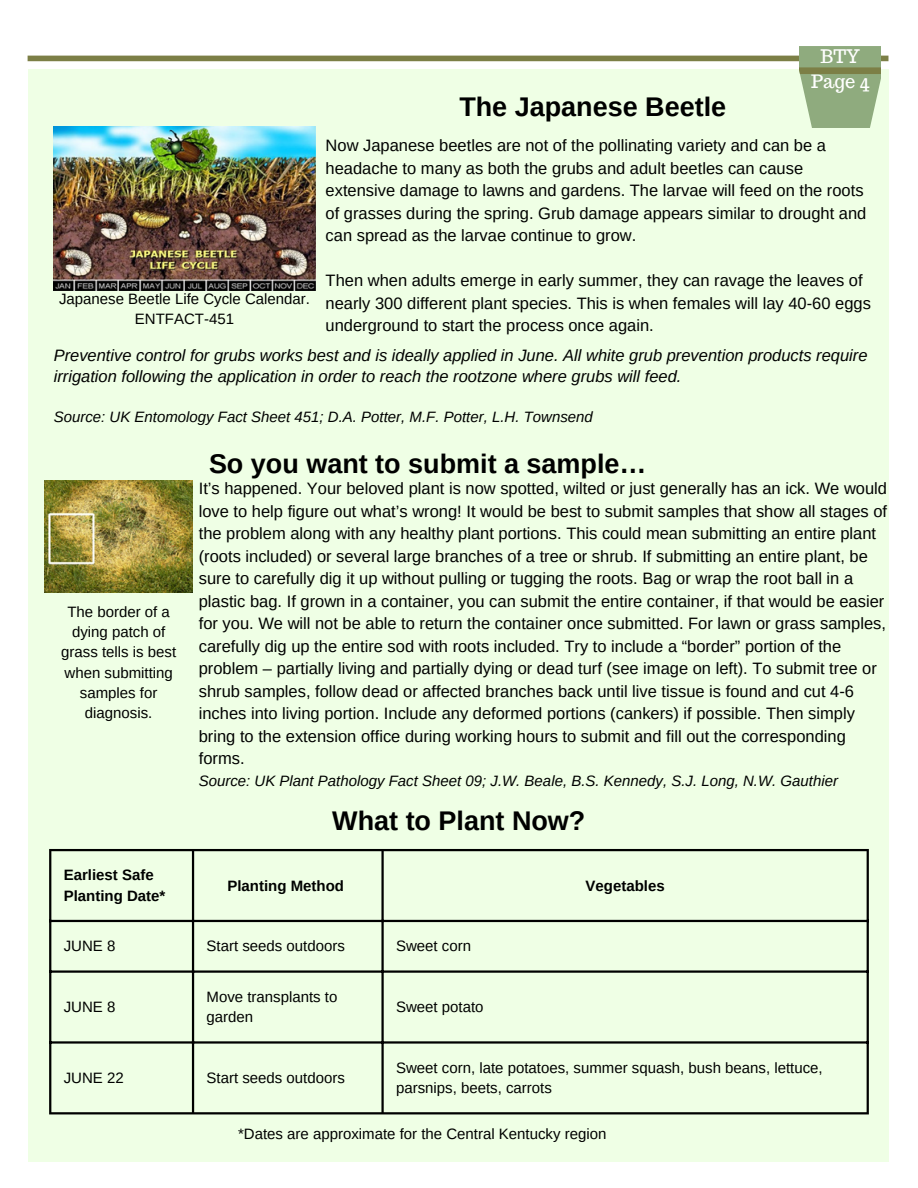
<style>
.page{position:relative;width:918px;height:1188px;background:#fff}
.page>*{position:absolute;margin:0;border:0;box-sizing:border-box;transform-origin:0 0}
.t1{font:700 27px "Arimo";color:#000}
.t2{font:18.3px/24.8px "Trocchi";color:#fff;text-align:center}
.t3{font:16.5px/22.5px "Arimo";color:#000}
.t4{font:italic 16.5px/20.2px "Arimo";color:#000}
.t5{font:15px/20.2px "Arimo";color:#000}
.t6{font:italic 15px "Arimo";color:#000}
.t7{font:700 15px/20.2px "Arimo";color:#000}
</style>
<div class="page">
<div style="left:28px;top:56px;width:860px;height:5px;background:#7c7f46"></div>
<div style="left:29px;top:69px;width:860px;height:1093px;background:#efffe5"></div>
<svg style="left:800px;top:46px;width:81px;height:82px;background:#96af82"></svg>
<hr style="left:49px;top:851px;width:2px;height:261px;background:#000">
<hr style="left:192px;top:851px;width:2px;height:261px;background:#000">
<hr style="left:381px;top:851px;width:3px;height:261px;background:#000">
<hr style="left:867px;top:851px;width:2px;height:261px;background:#000">
<hr style="left:49px;top:849px;width:820px;height:2px;background:#000">
<hr style="left:49px;top:920px;width:820px;height:2px;background:#000">
<hr style="left:49px;top:970px;width:820px;height:3px;background:#000">
<hr style="left:49px;top:1041px;width:820px;height:3px;background:#000">
<hr style="left:49px;top:1112px;width:820px;height:2px;background:#000">
<img style="left:45px;top:480px;width:147px;height:113px">
<img style="left:54px;top:126px;width:262px;height:165px">
<p class="t2" style="left:811px;top:44px;width:60px">BTY<br>Page 4</p>
<p class="t1" style="left:459px;top:92px;width:268px">The Japanese Beetle</p>
<p class="t3" style="left:326px;top:134px;width:542px">Now Japanese beetles are not of the pollinating variety and can be a headache to many as both the grubs and adult beetles can cause extensive damage to lawns and gardens. The larvae will feed on the roots of grasses during the spring. Grub damage appears similar to drought and can spread as the larvae continue to grow.</p>
<p class="t3" style="left:326px;top:269px;width:547px">Then when adults emerge in early summer, they can ravage the leaves of nearly 300 different plant species. This is when females will lay 40-60 eggs underground to start the process once again.</p>
<p class="t4" style="left:54px;top:346px;width:815px">Preventive control for grubs works best and is ideally applied in June. All white grub prevention products require irrigation following the application in order to reach the rootzone where grubs will feed.</p>
<p class="t6" style="left:54px;top:409px;width:541px">Source: UK Entomology Fact Sheet 451; D.A. Potter, M.F. Potter, L.H. Townsend</p>
<p class="t5" style="left:59px;top:288px;width:252px;text-align:center">Japanese Beetle Life Cycle Calendar.<br>ENTFACT-451</p>
<p class="t5" style="left:61px;top:602px;width:116px;text-align:center">The border of a dying patch of grass tells is best when submitting samples for diagnosis.</p>
<h1 class="t1" style="left:209px;top:448px;width:439px">So you want to submit a sample…</h1>
<p class="t3" style="left:199px;top:477px;width:690px">It’s happened. Your beloved plant is now spotted, wilted or just generally has an ick. We would love to help figure out what’s wrong! It would be best to submit samples that show all stages of the problem along with any healthy plant portions. This could mean submitting an entire plant (roots included) or several large branches of a tree or shrub. If submitting an entire plant, be sure to carefully dig it up without pulling or tugging the roots. Bag or wrap the root ball in a plastic bag. If grown in a container, you can submit the entire container, if that would be easier for you. We will not be able to return the container once submitted. For lawn or grass samples, carefully dig up the entire sod with roots included. Try to include a “border” portion of the problem – partially living and partially dying or dead turf (see image on left). To submit tree or shrub samples, follow dead or affected branches back until live tissue is found and cut 4-6 inches into living portion. Include any deformed portions (cankers) if possible. Then simply bring to the extension office during working hours to submit and fill out the corresponding forms.</p>
<p class="t6" style="left:199px;top:772px;width:641px">Source: UK Plant Pathology Fact Sheet 09; J.W. Beale, B.S. Kennedy, S.J. Long, N.W. Gauthier</p>
<p class="t1" style="left:332px;top:806px;width:255px">What to Plant Now?</p>
<p class="t7" style="left:64px;top:865px;width:103px">Earliest Safe<br>Planting Date*</p>
<h2 class="t7" style="left:227px;top:875px;width:118px">Planting Method</h2>
<h1 class="t7" style="left:586px;top:875px;width:81px">Vegetables</h1>
<p class="t5" style="left:64px;top:936px;width:53px">JUNE 8</p>
<h2 class="t5" style="left:207px;top:936px;width:140px">Start seeds outdoors</h2>
<h2 class="t5" style="left:396px;top:936px;width:77px">Sweet corn</h2>
<p class="t5" style="left:64px;top:997px;width:53px">JUNE 8</p>
<h2 class="t5" style="left:207px;top:987px;width:132px">Move transplants to garden</h2>
<p class="t5" style="left:396px;top:997px;width:89px">Sweet potato</p>
<p class="t5" style="left:64px;top:1068px;width:61px">JUNE 22</p>
<p class="t5" style="left:207px;top:1068px;width:140px">Start seeds outdoors</p>
<h1 class="t5" style="left:396px;top:1058px;width:428px">Sweet corn, late potatoes, summer squash, bush beans, lettuce, parsnips, beets, carrots</h1>
<p class="t5" style="left:238px;top:1124px;width:370px">*Dates are approximate for the Central Kentucky region</p>
</div>
